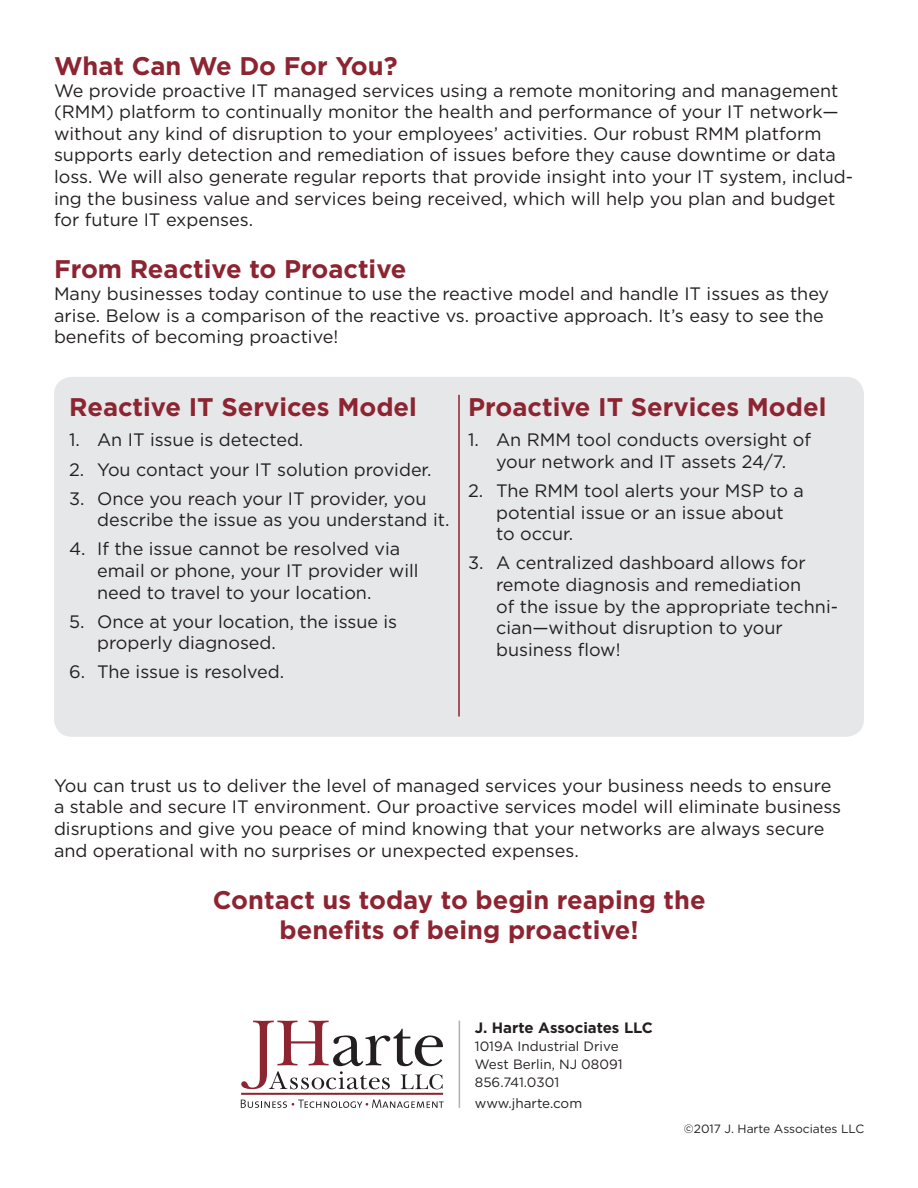
<style>
.page{position:relative;width:918px;height:1188px;background:#fff}
.page>*{position:absolute;margin:0;border:0;box-sizing:border-box;transform-origin:0 0}
.t1{font:700 25.5px/30.6px "Gotham";color:#8d2431;text-align:center}
.t2{font:18px/21.6px "Gotham";color:#231f20}
.t3{font:700 15px "Gotham";color:#231f20}
.t4{font:13.5px/18px "Gotham";color:#231f20}
.t5{font:12px "Gotham";color:#231f20}
</style>
<div class="page">
<div style="left:54px;top:377px;width:810px;height:360px;background:#e6e7e9;border-radius:18px"></div>
<hr style="left:458px;top:395px;width:2px;height:322px;background:#8d2431">
<svg style="left:241px;top:1100px;width:203px;height:8px"></svg>
<svg style="left:241px;top:1021px;width:202px;height:68px"></svg>
<hr style="left:241px;top:1093px;width:202px;height:2px;background:#8d2431">
<hr style="left:459px;top:1021px;width:1px;height:87px;background:#231f20">
<p class="t1" style="left:54px;top:50px;width:345px">What Can We Do For You?</p>
<p class="t2" style="left:54px;top:79px;width:801px">We provide proactive IT managed services using a remote monitoring and management (RMM) platform to continually monitor the health and performance of your IT network— without any kind of disruption to your employees’ activities. Our robust RMM platform supports early detection and remediation of issues before they cause downtime or data loss. We will also generate regular reports that provide insight into your IT system, includ&shy;ing the business value and services being received, which will help you plan and budget for future IT expenses.</p>
<p class="t1" style="left:54px;top:254px;width:354px">From Reactive to Proactive</p>
<p class="t2" style="left:54px;top:283px;width:777px">Many businesses today continue to use the reactive model and handle IT issues as they arise. Below is a comparison of the reactive vs. proactive approach. It’s easy to see the benefits of becoming proactive!</p>
<p class="t1" style="left:69px;top:391px;width:349px">Reactive IT Services Model</p>
<p class="t2" style="left:69px;top:429px;width:236px">1. An IT issue is detected.</p>
<p class="t2" style="left:69px;top:458px;width:364px">2. You contact your IT solution provider.</p>
<p class="t2" style="left:97px;top:487px;width:354px;text-indent:-28px">3. Once you reach your IT provider, you describe the issue as you understand it.</p>
<p class="t2" style="left:97px;top:538px;width:323px;text-indent:-28px">4. If the issue cannot be resolved via email or phone, your IT provider will need to travel to your location.</p>
<p class="t2" style="left:97px;top:610px;width:302px;text-indent:-28px">5. Once at your location, the issue is properly diagnosed.</p>
<p class="t2" style="left:69px;top:661px;width:217px">6. The issue is resolved.</p>
<p class="t1" style="left:468px;top:391px;width:360px">Proactive IT Services Model</p>
<p class="t2" style="left:468px;top:429px;width:345px;text-align:center">1. An RMM tool conducts oversight of your network and IT assets 24/7.</p>
<p class="t2" style="left:496px;top:480px;width:309px;text-indent:-28px">2. The RMM tool alerts your MSP to a potential issue or an issue about to occur.</p>
<p class="t2" style="left:496px;top:552px;width:344px;text-indent:-28px">3. A centralized dashboard allows for remote diagnosis and remediation<br>of the issue by the appropriate techni&shy;cian—without disruption to your business flow!</p>
<p class="t2" style="left:54px;top:774px;width:789px">You can trust us to deliver the level of managed services your business needs to ensure a stable and secure IT environment. Our proactive services model will eliminate business disruptions and give you peace of mind knowing that your networks are always secure and operational with no surprises or unexpected expenses.</p>
<p class="t1" style="left:213px;top:884px;width:494px">Contact us today to begin reaping the benefits of being proactive!</p>
<p class="t3" style="left:475px;top:1019px;width:180px">J. Harte Associates LLC</p>
<p class="t4" style="left:475px;top:1037px;width:149px">1019A Industrial Drive<br>West Berlin, NJ 08091<br>856.741.0301</p>
<p class="t4" style="left:475px;top:1094px;width:109px">www.jharte.com</p>
<p class="t5" style="left:684px;top:1122px;width:182px">©2017 J. Harte Associates LLC</p>
</div>
